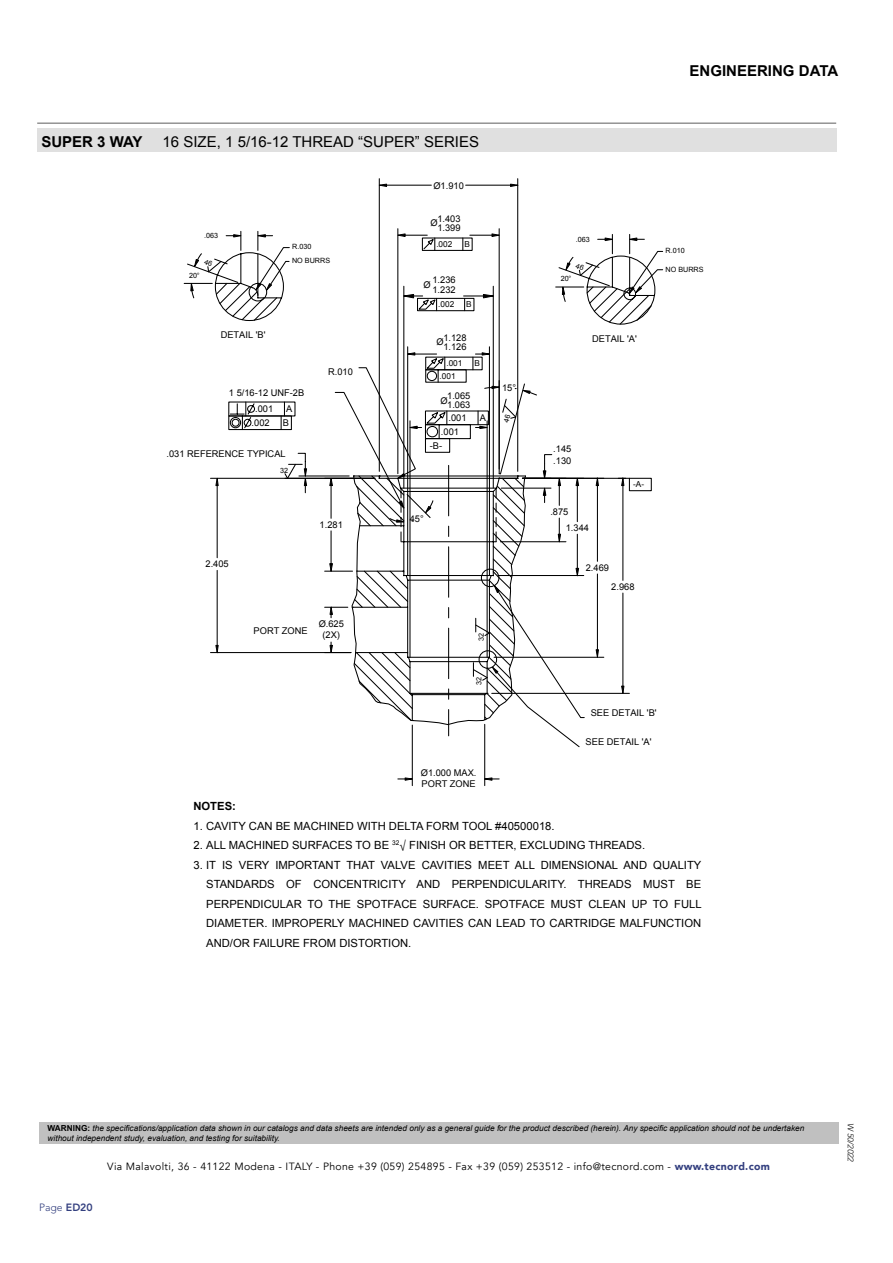
<style>
.page{position:relative;width:893px;height:1263px;background:#fff}
.page>*{position:absolute;margin:0;border:0;box-sizing:border-box;transform-origin:0 0}
.t1{font:15px "Arial";color:#000}
.t2{font:700 15px "Arial";color:#000}
.t3{font:11.25px/19.5px "Arial";color:#000;text-align:justify}
.t4{font:700 11.25px "Arial";color:#000}
.t5{font:10.5px "Avenir";letter-spacing:.03em;color:#000}
.t6{font:300 10.5px "Avenir LT Std";color:#333f7f}
.t7{font:9.3px/9.1px "Arial";color:#000}
.t8{font:italic 8.25px/9.9px "Arial";color:#000}
.t9{font:8.25px "Arial";color:#000}
.t10{font:italic 300 8.25px "Avenir LT Std";color:#000}
.t11{font:7.2px/13.8px "Arial";color:#000}
.s1{font-weight:700}
.s2{font-family:"Avenir LT Std"}
.s3{font-weight:700;font-style:normal}
.s4{font-weight:800}
.s5{font-weight:900;color:#333f7f}
</style>
<div class="page">
<div style="left:39px;top:1123px;width:799px;height:21px;background:#c0c0c0"></div>
<div style="left:37px;top:128px;width:799px;height:24px;background:#e0e0e0"></div>
<hr style="left:37px;top:122px;width:799px;height:2px;background:#939393">
<svg style="left:191px;top:184px;width:473px;height:602px"></svg>
<h1 class="t1" style="left:41px;top:132px;width:439px"><span class="s1">SUPER 3 WAY</span> 16 SIZE, 1 5/16-12 THREAD “SUPER” SERIES</h1>
<p class="t7" style="left:433px;top:181px;width:32px">Ø1.910</p>
<p class="t7" style="left:430px;top:218px;width:9px">Ø</p>
<p class="t7" style="left:437px;top:214px;width:25px">1.403<br>1.399</p>
<h1 class="t2" style="left:690px;top:61px;width:150px">ENGINEERING DATA</h1>
<p class="t11" style="left:204px;top:229px;width:16px">.063</p>
<p class="t11" style="left:189px;top:268px;width:12px">20°</p>
<p class="t11" style="left:576px;top:233px;width:16px">.063</p>
<p class="t9" style="left:436px;top:239px;width:18px">.002</p>
<p class="t9" style="left:464px;top:239px;width:7px">B</p>
<p class="t11" style="left:292px;top:240px;width:40px">R.030<br>NO BURRS</p>
<p class="t11" style="left:666px;top:244px;width:21px">R.010</p>
<p class="t11" style="left:666px;top:262px;width:40px">NO BURRS</p>
<p class="t7" style="left:432px;top:276px;width:25px">1.236</p>
<p class="t7" style="left:423px;top:280px;width:9px">Ø</p>
<p class="t7" style="left:432px;top:285px;width:25px">1.232</p>
<p class="t11" style="left:561px;top:272px;width:12px">20°</p>
<p class="t9" style="left:438px;top:299px;width:18px">.002</p>
<p class="t9" style="left:466px;top:299px;width:7px">B</p>
<p class="t7" style="left:221px;top:330px;width:46px">DETAIL 'B'</p>
<p class="t7" style="left:436px;top:338px;width:9px">Ø</p>
<p class="t7" style="left:443px;top:333px;width:25px">1.128<br>1.126</p>
<p class="t7" style="left:592px;top:334px;width:46px">DETAIL 'A'</p>
<p class="t7" style="left:229px;top:389px;width:77px">1 5/16-12 UNF-2B</p>
<p class="t7" style="left:255px;top:404px;width:20px">.001</p>
<p class="t7" style="left:286px;top:404px;width:8px">A</p>
<p class="t7" style="left:252px;top:418px;width:20px">.002</p>
<p class="t7" style="left:283px;top:418px;width:8px">B</p>
<p class="t7" style="left:167px;top:449px;width:121px">.031 REFERENCE TYPICAL</p>
<p class="t11" style="left:280px;top:463px;width:10px">32</p>
<p class="t7" style="left:328px;top:367px;width:26px">R.010</p>
<p class="t7" style="left:206px;top:560px;width:25px">2.405</p>
<p class="t7" style="left:320px;top:520px;width:25px">1.281</p>
<p class="t7" style="left:254px;top:626px;width:56px">PORT ZONE</p>
<p class="t7" style="left:319px;top:619px;width:27px">Ø.625</p>
<p class="t7" style="left:322px;top:630px;width:19px">(2X)</p>
<p class="t9" style="left:446px;top:358px;width:18px">.001</p>
<p class="t9" style="left:474px;top:358px;width:7px">B</p>
<p class="t9" style="left:440px;top:371px;width:18px">.001</p>
<p class="t7" style="left:449px;top:413px;width:20px">.001</p>
<p class="t7" style="left:480px;top:413px;width:8px">A</p>
<p class="t7" style="left:430px;top:425px;width:31px;line-height:13.8px;text-indent:11px">.001 -B-</p>
<p class="t7" style="left:440px;top:396px;width:9px">Ø</p>
<p class="t7" style="left:447px;top:391px;width:25px">1.065<br>1.063</p>
<p class="t7" style="left:502px;top:383px;width:16px">15°</p>
<p class="t7" style="left:553px;top:443px;width:20px;line-height:11.7px">.145 .130</p>
<p class="t7" style="left:410px;top:515px;width:16px">45°</p>
<p class="t7" style="left:566px;top:504px;width:25px;line-height:16.4px;text-indent:-15px">.875<br>1.344</p>
<p class="t7" style="left:586px;top:563px;width:25px">2.469</p>
<p class="t9" style="left:633px;top:479px;width:12px">-A-</p>
<p class="t11" style="left:474px;top:640px;width:10px;rotate:-90deg">32</p>
<p class="t11" style="left:472px;top:685px;width:10px;rotate:-90deg">32</p>
<p class="t7" style="left:421px;top:767px;width:57px;line-height:11.2px">Ø1.000 MAX.<br>PORT ZONE</p>
<p class="t7" style="left:611px;top:582px;width:25px">2.968</p>
<p class="t7" style="left:591px;top:708px;width:67px">SEE DETAIL 'B'</p>
<p class="t7" style="left:586px;top:737px;width:67px">SEE DETAIL 'A'</p>
<p class="t4" style="left:193px;top:799px;width:44px">NOTES:</p>
<p class="t3" style="left:193px;top:816px;width:363px">1. CAVITY CAN BE MACHINED WITH DELTA FORM TOOL #40500018.</p>
<p class="t3" style="left:193px;top:835px;width:453px">2. ALL MACHINED SURFACES TO BE <sup>32</sup><span class="s2">√</span> FINISH OR BETTER, EXCLUDING THREADS.</p>
<p class="t3" style="left:206px;top:855px;width:497px;text-indent:-13px">3. IT IS VERY IMPORTANT THAT VALVE CAVITIES MEET ALL DIMENSIONAL AND QUALITY STANDARDS OF CONCENTRICITY AND PERPENDICULARITY. THREADS MUST BE PERPENDICULAR TO THE SPOTFACE SURFACE. SPOTFACE MUST CLEAN UP TO FULL DIAMETER. IMPROPERLY MACHINED CAVITIES CAN LEAD TO CARTRIDGE MALFUNCTION AND/OR FAILURE FROM DISTORTION.</p>
<p class="t8" style="left:48px;top:1123px;width:758px"><span class="s3">WARNING:</span> the specifications/application data shown in our catalogs and data sheets are intended only as a general guide for the product described (herein). Any specific application should not be undertaken without independent study, evaluation, and testing for suitability.</p>
<p class="t6" style="left:39px;top:1201px;width:55px">Page <span class="s4">ED20</span></p>
<p class="t5" style="left:107px;top:1160px;width:664px">Via Malavolti, 36 - 41122 Modena - ITALY - Phone +39 (059) 254895 - Fax +39 (059) 253512 - info@tecnord.com - <span class="s5">www.tecnord.com</span></p>
<p class="t10" style="left:855px;top:1123px;width:41px;rotate:90deg">W 50/2022</p>
</div>
